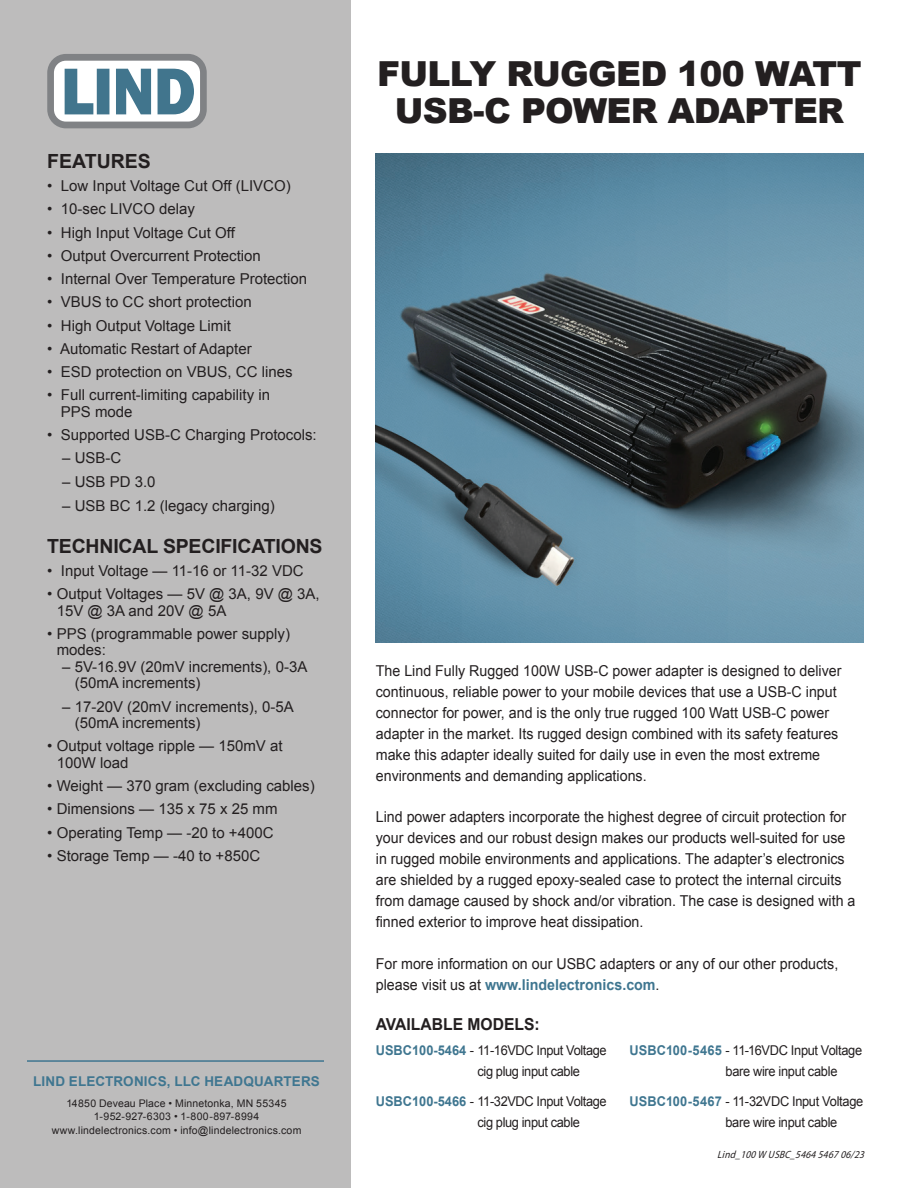
<style>
.page{position:relative;width:918px;height:1188px;background:#fff}
.page>*{position:absolute;margin:0;border:0;box-sizing:border-box;transform-origin:0 0}
.t1{font:900 34.5px/37.5px "Arial";letter-spacing:-.02em;color:#231f20;text-align:center}
.t2{font:700 19.5px "Arial";letter-spacing:-.01em;color:#231f20}
.t3{font:700 16.5px "Arial";color:#231f20;scale:.95 1}
.t4{font:15px/21px "Arial";color:#231f20;scale:.95 1}
.t5{font:15px/16.5px "Arial";color:#231f20}
.t6{font:13.5px/21px "Arial";letter-spacing:-.03em;color:#231f20;scale:.95 1}
.t7{font:700 13.5px "Arial";letter-spacing:.01em;color:#3f7690}
.t8{font:10.5px/13.5px "Arial";letter-spacing:.02em;color:#231f20;text-align:center}
.t9{font:italic 10.5px "Myriad Pro";color:#231f20;scale:.9 1}
.s1{font-weight:700;color:#3f7690}
</style>
<div class="page">
<div style="left:0;top:0;width:351px;height:1188px;background:#bdbcbc"></div>
<img style="left:376px;top:154px;width:488px;height:489px">
<svg style="left:47px;top:54px;width:160px;height:74px;background:#a2b3bb"></svg>
<hr style="left:27px;top:1060px;width:297px;height:2px;background:#3f7690">
<h2 class="t2" style="left:47px;top:148px;width:105px">FEATURES</h2>
<p class="t5" style="left:47px;top:178px;width:245px">• Low Input Voltage Cut Off (LIVCO)</p>
<p class="t5" style="left:47px;top:201px;width:149px">• 10-sec LIVCO delay</p>
<p class="t5" style="left:47px;top:224px;width:189px">• High Input Voltage Cut Off</p>
<p class="t5" style="left:47px;top:247px;width:215px">• Output Overcurrent Protection</p>
<p class="t5" style="left:47px;top:271px;width:262px">• Internal Over Temperature Protection</p>
<p class="t5" style="left:47px;top:294px;width:206px">• VBUS to CC short protection</p>
<p class="t5" style="left:47px;top:317px;width:185px">• High Output Voltage Limit</p>
<p class="t5" style="left:47px;top:340px;width:206px">• Automatic Restart of Adapter</p>
<p class="t5" style="left:47px;top:364px;width:247px">• ESD protection on VBUS, CC lines</p>
<p class="t5" style="left:61px;top:387px;width:211px;text-indent:-14px">• Full current-limiting capability in<br>PPS mode</p>
<p class="t5" style="left:47px;top:427px;width:271px">• Supported USB-C Charging Protocols:</p>
<p class="t5" style="left:62px;top:450px;width:61px">– USB-C</p>
<p class="t5" style="left:62px;top:473px;width:95px">– USB PD 3.0</p>
<p class="t5" style="left:62px;top:498px;width:214px">– USB BC 1.2 (legacy charging)</p>
<h2 class="t2" style="left:47px;top:533px;width:277px">TECHNICAL SPECIFICATIONS</h2>
<p class="t5" style="left:47px;top:562px;width:258px">• Input Voltage — 11-16 or 11-32 VDC</p>
<p class="t5" style="left:57px;top:586px;width:265px;text-indent:-9px">• Output Voltages — 5V @ 3A, 9V @ 3A,<br>15V @ 3A and 20V @ 5A</p>
<p class="t5" style="left:57px;top:625px;width:235px;text-indent:-9px">• PPS (programmable power supply) modes:</p>
<p class="t5" style="left:75px;top:658px;width:234px;text-indent:-13px">– 5V-16.9V (20mV increments), 0-3A (50mA increments)</p>
<p class="t5" style="left:75px;top:698px;width:221px;text-indent:-13px">– 17-20V (20mV increments), 0-5A (50mA increments)</p>
<p class="t5" style="left:57px;top:738px;width:227px;text-indent:-9px">• Output voltage ripple — 150mV at<br>100W load</p>
<p class="t5" style="left:47px;top:778px;width:269px">• Weight — 370 gram (excluding cables)</p>
<p class="t5" style="left:47px;top:801px;width:232px">• Dimensions — 135 x 75 x 25 mm</p>
<p class="t5" style="left:47px;top:824px;width:228px">• Operating Temp — -20 to +400C</p>
<p class="t5" style="left:47px;top:847px;width:215px">• Storage Temp — -40 to +850C</p>
<p class="t7" style="left:33px;top:1073px;width:288px">LIND ELECTRONICS, LLC HEADQUARTERS</p>
<p class="t8" style="left:52px;top:1096px;width:251px">14850 Deveau Place • Minnetonka, MN 55345<br>1-952-927-6303 • 1-800-897-8994 www.lindelectronics.com • info@lindelectronics.com</p>
<h1 class="t1" style="left:377px;top:53px;width:486px">FULLY RUGGED 100 WATT<br>USB-C POWER ADAPTER</h1>
<p class="t4" style="left:376px;top:660px;width:492px">The Lind Fully Rugged 100W USB-C power adapter is designed to deliver continuous, reliable power to your mobile devices that use a USB-C input connector for power, and is the only true rugged 100 Watt USB-C power adapter in the market. Its rugged design combined with its safety features make this adapter ideally suited for daily use in even the most extreme environments and demanding applications.</p>
<p class="t4" style="left:376px;top:807px;width:506px">Lind power adapters incorporate the highest degree of circuit protection for your devices and our robust design makes our products well-suited for use in rugged mobile environments and applications. The adapter’s electronics are shielded by a rugged epoxy-sealed case to protect the internal circuits from damage caused by shock and/or vibration. The case is designed with a finned exterior to improve heat dissipation.</p>
<p class="t4" style="left:376px;top:953px;width:488px">For more information on our USBC adapters or any of our other products, please visit us at <span class="s1">www.lindelectronics.com</span>.</p>
<p class="t3" style="left:376px;top:1013px;width:174px">AVAILABLE MODELS:</p>
<p class="t6" style="left:478px;top:1040px;width:138px;text-indent:-102px"><span class="s1">USBC100-5464</span> - 11-16VDC Input Voltage cig plug input cable</p>
<p class="t6" style="left:478px;top:1091px;width:138px;text-indent:-102px"><span class="s1">USBC100-5466</span> - 11-32VDC Input Voltage cig plug input cable</p>
<p class="t6" style="left:726px;top:1040px;width:145px;text-indent:-96px"><span class="s1">USBC100-5465</span> - 11-16VDC Input Voltage bare wire input cable</p>
<p class="t6" style="left:726px;top:1091px;width:147px;text-indent:-96px"><span class="s1">USBC100-5467</span> - 11-32VDC Input Voltage bare wire input cable</p>
<p class="t9" style="left:717px;top:1148px;width:168px">Lind_100W USBC_5464546706/23</p>
</div>
